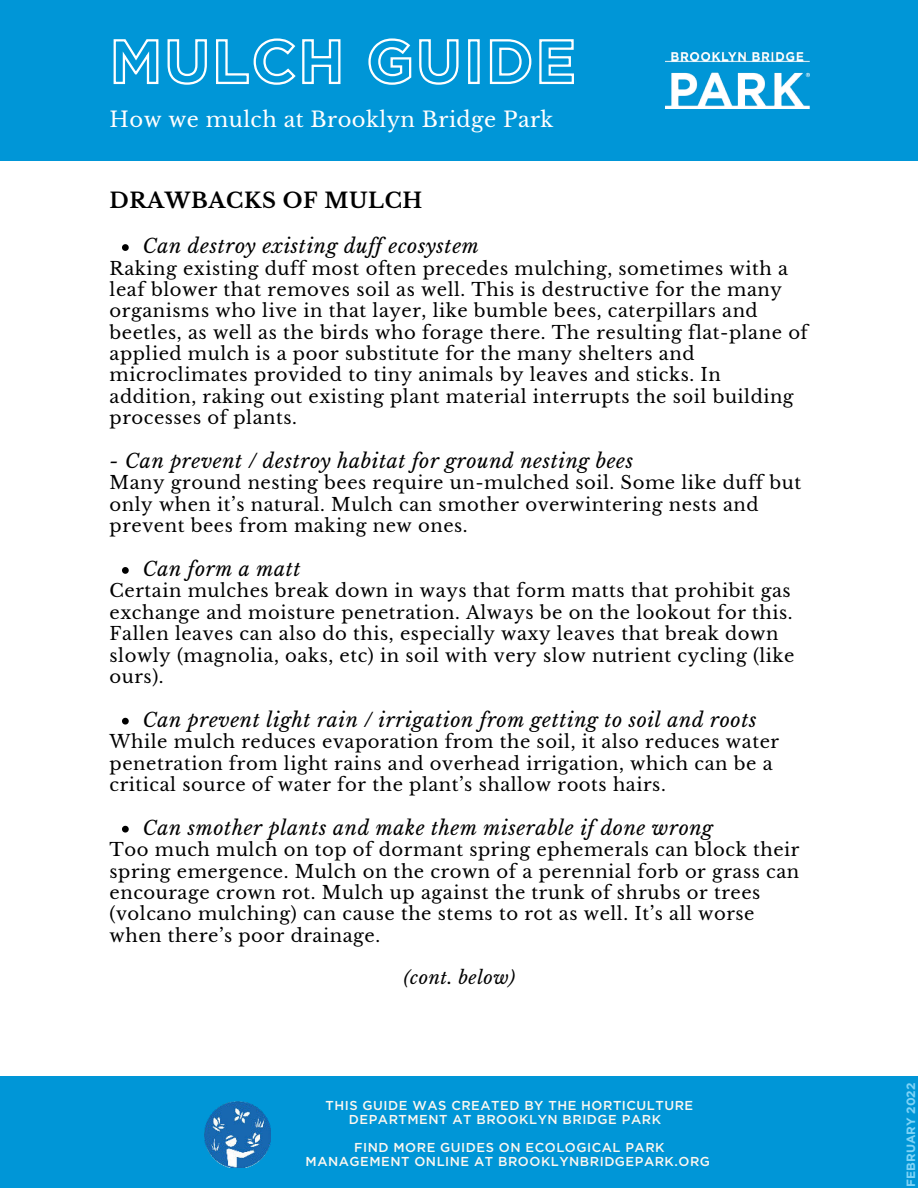
<style>
.page{position:relative;width:918px;height:1188px;background:#fff}
.page>*{position:absolute;margin:0;border:0;box-sizing:border-box;transform-origin:0 0}
.t1{font:21px "Libre Baskerville";letter-spacing:.02em;color:#fff}
.t2{font:700 21px "Libre Baskerville";letter-spacing:.03em;color:#000}
.t3{font:italic 19.5px "Libre Baskerville";letter-spacing:.03em;color:#000}
.t4{font:18px/21.3px "Libre Baskerville";letter-spacing:.03em;color:#000}
.t5{font:italic 18px "Libre Baskerville";letter-spacing:.03em;color:#000}
.t6{font:500 12.9px/14px "Gotham";letter-spacing:.04em;color:#fdf8f1}
.t7{font:700 12px "Gotham";color:#7ed3f7}
</style>
<div class="page">
<div style="left:0;top:0;width:918px;height:161px;background:#0096d7"></div>
<img style="left:666px;top:52px;width:144px;height:56px">
<svg style="left:113px;top:38px;width:461px;height:47px"></svg>
<div style="left:0;top:1077px;width:918px;height:111px;background:#0096d7"></div>
<img style="left:205px;top:1101px;width:66px;height:67px">
<svg style="left:122px;top:244px;width:7px;height:7px"></svg>
<svg style="left:122px;top:567px;width:7px;height:7px"></svg>
<svg style="left:122px;top:718px;width:7px;height:7px"></svg>
<svg style="left:122px;top:826px;width:7px;height:7px"></svg>
<p class="t1" style="left:110px;top:106px;width:446px">How we mulch at Brooklyn Bridge Park</p>
<p class="t2" style="left:110px;top:188px;width:314px">DRAWBACKS OF MULCH</p>
<p class="t3" style="left:143px;top:234px;width:338px">Can destroy existing duff ecosystem</p>
<p class="t4" style="left:110px;top:257px;width:700px">Raking existing duff most often precedes mulching, sometimes with a leaf blower that removes soil as well. This is destructive for the many organisms who live in that layer, like bumble bees, caterpillars and beetles, as well as the birds who forage there. The resulting flat-plane of applied mulch is a poor substitute for the many shelters and microclimates provided to tiny animals by leaves and sticks. In addition, raking out existing plant material interrupts the soil building processes of plants.</p>
<p class="t3" style="left:110px;top:449px;width:525px">- Can prevent / destroy habitat for ground nesting bees</p>
<p class="t4" style="left:110px;top:472px;width:693px">Many ground nesting bees require un-mulched soil. Some like duff but only when it’s natural. Mulch can smother overwintering nests and prevent bees from making new ones.</p>
<p class="t3" style="left:143px;top:557px;width:159px">Can form a matt</p>
<p class="t4" style="left:110px;top:580px;width:686px">Certain mulches break down in ways that form matts that prohibit gas exchange and moisture penetration. Always be on the lookout for this.<br>Fallen leaves can also do this, especially waxy leaves that break down slowly (magnolia, oaks, etc) in soil with very slow nutrient cycling (like ours).</p>
<p class="t3" style="left:143px;top:708px;width:615px">Can prevent light rain / irrigation from getting to soil and roots</p>
<p class="t4" style="left:110px;top:731px;width:671px">While mulch reduces evaporation from the soil, it also reduces water penetration from light rains and overhead irrigation, which can be a critical source of water for the plant’s shallow roots hairs.</p>
<p class="t3" style="left:143px;top:816px;width:572px">Can smother plants and make them miserable if done wrong</p>
<p class="t4" style="left:110px;top:839px;width:691px">Too much mulch on top of dormant spring ephemerals can block their spring emergence. Mulch on the crown of a perennial forb or grass can encourage crown rot. Mulch up against the trunk of shrubs or trees (volcano mulching) can cause the stems to rot as well. It’s all worse when there’s poor drainage.</p>
<p class="t5" style="left:404px;top:967px;width:113px">(cont. below)</p>
<p class="t6" style="left:349px;top:1099px;width:346px;text-indent:-23px">THIS GUIDE WAS CREATED BY THE HORTICULTURE<br>DEPARTMENT AT BROOKLYN BRIDGE PARK</p>
<p class="t6" style="left:306px;top:1141px;width:406px;text-align:center">FIND MORE GUIDES ON ECOLOGICAL PARK<br>MANAGEMENT ONLINE AT BROOKLYNBRIDGEPARK.ORG</p>
<p class="t7" style="left:903px;top:1187px;width:105px;rotate:-90deg">FEBRUARY 2022</p>
</div>
